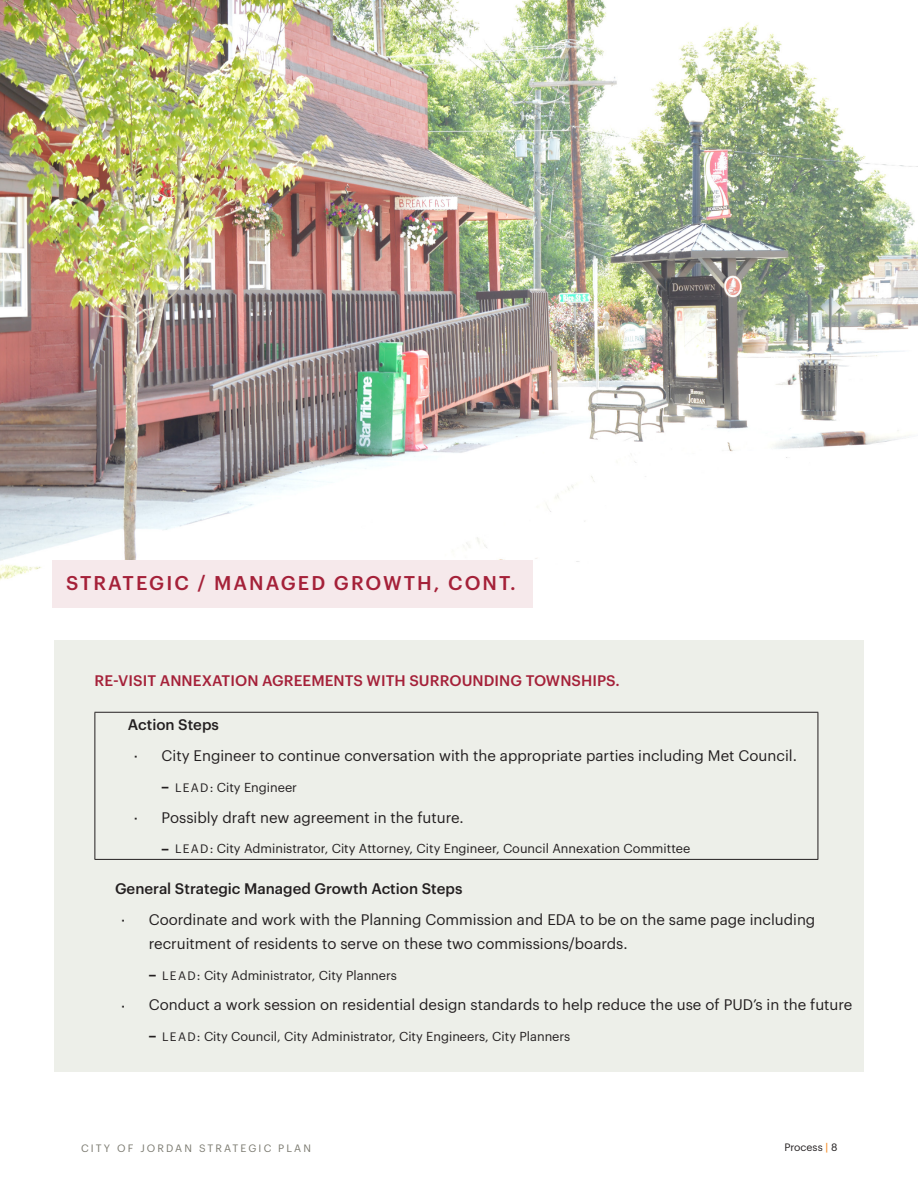
<style>
.page{position:relative;width:918px;height:1188px;background:#fff}
.page>*{position:absolute;margin:0;border:0;box-sizing:border-box;transform-origin:0 0}
.Title_4_white{font:500 19.5px "Graphik";letter-spacing:.105em;color:#a52139}
.t1{font:15px/24px "Graphik";color:#231f20}
.body-text_bullet{font:500 15px "Graphik";letter-spacing:.005em;color:#a52139}
.body-text_bullet-2{font:500 15px "Graphik";color:#231f20}
.t2{font:12.75px "Graphik";color:#231f20}
.t3{font:10.5px "Graphik";letter-spacing:.2em;color:#7b7a70}
.t4{font:10.5px "Graphik";color:#231f20}
.s1{font-size:23.1px}
.s2{font-size:12px}
.s3{font-weight:500;color:#f6902c}
</style>
<div class="page">
<div style="left:54px;top:640px;width:810px;height:432px;background:#edefe9"></div>
<hr style="left:94px;top:712px;width:724px;height:1px;background:#231f20">
<hr style="left:94px;top:713px;width:1px;height:146px;background:#231f20">
<hr style="left:818px;top:713px;width:1px;height:146px;background:#231f20">
<hr style="left:94px;top:859px;width:724px;height:1px;background:#231f20">
<img style="left:0;top:0;width:918px;height:580px">
<div style="left:52px;top:560px;width:481px;height:48px;background:#f6e9eb"></div>
<h1 class="Title_4_white" style="left:66px;top:568px;width:451px">STRATEGIC / MANAGED GROWTH, CONT.</h1>
<p class="body-text_bullet" style="left:95px;top:669px;width:527px">RE-VISIT ANNEXATION AGREEMENTS WITH SURROUNDING TOWNSHIPS.</p>
<p class="body-text_bullet-2" style="left:128px;top:714px;width:93px">Action Steps</p>
<p class="t1" style="left:135px;top:742px;width:664px"><span class="s1">-</span> City Engineer to continue conversation with the appropriate parties including Met Council.</p>
<p class="t2" style="left:162px;top:778px;width:137px"><span class="s1">—</span> <span class="s2">LEAD</span>: City Engineer</p>
<p class="t1" style="left:135px;top:804px;width:331px"><span class="s1">-</span> Possibly draft new agreement in the future.</p>
<p class="t2" style="left:162px;top:839px;width:530px"><span class="s1">—</span> <span class="s2">LEAD</span>: City Administrator, City Attorney, City Engineer, Council Annexation Committee</p>
<p class="body-text_bullet-2" style="left:115px;top:877px;width:349px">General Strategic Managed Growth Action Steps</p>
<p class="t1" style="left:149px;top:906px;width:668px;text-indent:-27px"><span class="s1">-</span> Coordinate and work with the Planning Commission and EDA to be on the same page including recruitment of residents to serve on these two commissions/boards.</p>
<p class="t2" style="left:149px;top:965px;width:250px"><span class="s1">—</span> <span class="s2">LEAD</span>: City Administrator, City Planners</p>
<p class="t1" style="left:122px;top:992px;width:732px"><span class="s1">-</span> Conduct a work session on residential design standards to help reduce the use of PUD’s in the future</p>
<p class="t2" style="left:149px;top:1027px;width:423px"><span class="s1">—</span> <span class="s2">LEAD</span>: City Council, City Administrator, City Engineers, City Planners</p>
<p class="t3" style="left:81px;top:1140px;width:232px">CITY OF JORDAN STRATEGIC PLAN</p>
<p class="t4" style="left:784px;top:1140px;width:54px">Process <span class="s3">|</span> 8</p>
</div>
